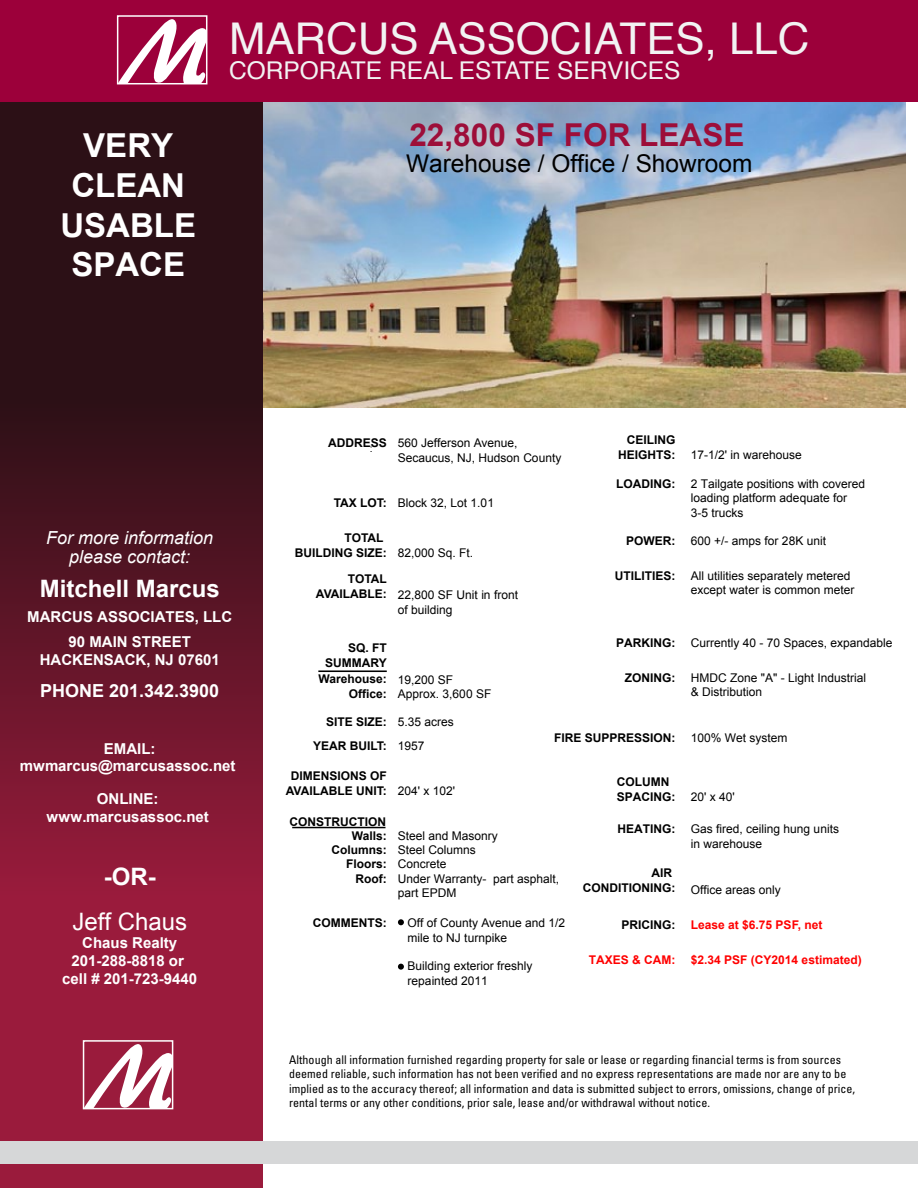
<style>
.page{position:relative;width:918px;height:1188px;background:#fff}
.page>*{position:absolute;margin:0;border:0;box-sizing:border-box;transform-origin:0 0}
.t1{font:43.8px "Helvetica";color:#f2f3f3}
.t2{font:700 33px/39.6px "Arial";color:#fff;text-align:center}
.t3{font:700 31.5px "Arial";color:#9d0e39}
.t4{font:24.45px "Helvetica";color:#f2f3f3}
.t5{font:24.45px "Arial";color:#000}
.t6{font:700 24px "Arial";color:#fff}
.t7{font:24px "Arial";color:#fff}
.t8{font:italic 18px/19.5px "Arial";color:#fff;text-align:center}
.t9{font:700 18px "Arial";color:#fff}
.t10{font:700 15px/18px "Arial";color:#fff;text-align:center}
.t11{font:12px/14.4px "Arial";color:#000}
.t12{font:condensed 12px/14.4px "Univers LT Std";letter-spacing:.005em;color:#000}
.t13{font:700 12px/15px "Arial";color:#000;text-align:right}
.t14{font:700 12px "Arial";color:#f00}
.t15{font:10.2px "Arial";color:#000}
.s1{font-weight:700}
.s2{font-weight:400}
</style>
<div class="page">
<img style="left:262px;top:102px;width:644px;height:305px">
<svg style="left:0;top:102px;width:262px;height:1086px;background:#601527"></svg>
<div style="left:0;top:0;width:918px;height:102px;background:#9c003a"></div>
<div style="left:0;top:1141px;width:918px;height:23px;background:#d6d7d8"></div>
<svg style="left:118px;top:19px;width:89px;height:66px"></svg>
<div style="left:117px;top:15px;width:90px;height:69px;border:2px solid #fff"></div>
<svg style="left:84px;top:1043px;width:89px;height:68px"></svg>
<div style="left:83px;top:1040px;width:90px;height:69px;border:2px solid #fff"></div>
<hr style="left:318px;top:670px;width:69px;height:2px;background:#000">
<svg style="left:398px;top:919px;width:6px;height:6px"></svg>
<svg style="left:398px;top:964px;width:6px;height:6px"></svg>
<hr style="left:292px;top:827px;width:94px;height:1px;background:#000">
<h1 class="t1" style="left:229px;top:5px;width:582px">MARCUS ASSOCIATES, LLC</h1>
<h3 class="t4" style="left:229px;top:52px;width:453px">CORPORATE REAL ESTATE SERVICES</h3>
<h2 class="t2" style="left:60px;top:127px;width:137px">VERY<br>CLEAN<br>USABLE<br>SPACE</h2>
<h3 class="t3" style="left:409px;top:114px;width:337px">22,800 SF FOR LEASE</h3>
<h3 class="t5" style="left:406px;top:148px;width:348px">Warehouse / Office / Showroom</h3>
<h3 class="t8" style="left:46px;top:528px;width:169px">For more information please contact:</h3>
<h3 class="t6" style="left:40px;top:572px;width:182px">Mitchell Marcus</h3>
<p class="t10" style="left:27px;top:608px;width:207px">MARCUS ASSOCIATES, LLC</p>
<p class="t10" style="left:40px;top:633px;width:182px">90 MAIN STREET<br>HACKENSACK, NJ 07601</p>
<h3 class="t9" style="left:40px;top:679px;width:181px">PHONE 201.342.3900</h3>
<p class="t10" style="left:20px;top:741px;width:217px;line-height:17.2px">EMAIL: mwmarcus@marcusassoc.net</p>
<p class="t10" style="left:46px;top:791px;width:164px;line-height:17.2px">ONLINE: www.marcusassoc.net</p>
<h3 class="t6" style="left:104px;top:861px;width:53px">-OR-</h3>
<h3 class="t7" style="left:72px;top:906px;width:116px">Jeff Chaus</h3>
<p class="t10" style="left:62px;top:934px;width:137px">Chaus Realty<br>201-288-8818 or cell # 201-723-9440</p>
<p class="t13" style="left:618px;top:433px;width:59px">CEILING<br>HEIGHTS:</p>
<p class="t13" style="left:328px;top:436px;width:60px">ADDRESS</p>
<p class="t15" style="left:370px;top:441px;width:4px">:</p>
<p class="t11" style="left:398px;top:436px;width:165px">560 Jefferson Avenue,<br>Secaucus, NJ, Hudson County</p>
<p class="t11" style="left:334px;top:496px;width:162px"><span class="s1">TAX LOT:</span> Block 32, Lot 1.01</p>
<p class="t13" style="left:295px;top:531px;width:180px;text-align:left;text-indent:50px">TOTAL<br>BUILDING SIZE: <span class="s2">82,000 Sq. Ft.</span></p>
<p class="t11" style="left:316px;top:571px;width:204px;line-height:15.9px;text-indent:32px"><span class="s1">TOTAL<br>AVAILABLE:</span> 22,800 SF Unit in front</p>
<p class="t11" style="left:398px;top:602px;width:56px">of building</p>
<p class="t13" style="left:319px;top:641px;width:70px">SQ. FT<br>SUMMARY<br>Warehouse:<br>Office:</p>
<p class="t11" style="left:691px;top:447px;width:113px">17-1/2' in warehouse</p>
<p class="t13" style="left:616px;top:477px;width:61px">LOADING:</p>
<p class="t11" style="left:691px;top:477px;width:176px">2 Tailgate positions with covered loading platform adequate for<br>3-5 trucks</p>
<p class="t13" style="left:626px;top:534px;width:51px">POWER:</p>
<p class="t11" style="left:691px;top:534px;width:137px">600 +/- amps for 28K unit</p>
<p class="t13" style="left:615px;top:569px;width:62px">UTILITIES:</p>
<p class="t11" style="left:691px;top:569px;width:165px">All utilities separately metered except water is common meter</p>
<p class="t13" style="left:616px;top:635px;width:61px">PARKING:</p>
<p class="t11" style="left:691px;top:635px;width:203px">Currently 40 - 70 Spaces, expandable</p>
<p class="t13" style="left:625px;top:670px;width:52px">ZONING:</p>
<p class="t11" style="left:691px;top:670px;width:177px">HMDC Zone "A" - Light Industrial &amp; Distribution</p>
<p class="t13" style="left:554px;top:731px;width:123px">FIRE SUPPRESSION:</p>
<p class="t11" style="left:691px;top:730px;width:98px">100% Wet system</p>
<p class="t13" style="left:617px;top:774px;width:60px;text-align:left">COLUMN<br>SPACING:</p>
<p class="t11" style="left:398px;top:672px;width:95px">19,200 SF<br>Approx. 3,600 SF</p>
<p class="t13" style="left:313px;top:711px;width:75px;line-height:23.4px">SITE SIZE:<br>YEAR BUILT:</p>
<p class="t11" style="left:398px;top:711px;width:58px;line-height:23.4px">5.35 acres<br>1957</p>
<p class="t13" style="left:286px;top:769px;width:171px;text-align:left;text-indent:5px">DIMENSIONS OF<br>AVAILABLE UNIT: <span class="s2">204' x 102'</span></p>
<p class="t13" style="left:290px;top:814px;width:99px">CONSTRUCTION<br>Walls:</p>
<p class="t13" style="left:331px;top:843px;width:57px;line-height:14.5px">Columns:<br>Floors:<br>Roof:</p>
<p class="t11" style="left:691px;top:790px;width:45px">20' x 40'</p>
<p class="t13" style="left:618px;top:822px;width:59px">HEATING:</p>
<p class="t11" style="left:691px;top:822px;width:150px">Gas fired, ceiling hung units in warehouse</p>
<p class="t13" style="left:583px;top:866px;width:94px">AIR<br>CONDITIONING:</p>
<p class="t11" style="left:398px;top:830px;width:102px;line-height:13.4px">Steel and Masonry<br>Steel Columns</p>
<p class="t11" style="left:398px;top:857px;width:163px">Concrete<br>Under Warranty- part asphalt, part EPDM</p>
<p class="t11" style="left:691px;top:882px;width:92px">Office areas only</p>
<p class="t13" style="left:313px;top:915px;width:75px">COMMENTS:</p>
<p class="t11" style="left:408px;top:916px;width:159px">Off of County Avenue and 1/2 mile to NJ turnpike</p>
<p class="t11" style="left:408px;top:959px;width:126px">Building exterior freshly repainted 2011</p>
<p class="t13" style="left:622px;top:917px;width:55px">PRICING:</p>
<p class="t14" style="left:691px;top:917px;width:133px">Lease at $6.75 PSF, net</p>
<p class="t14" style="left:589px;top:952px;width:88px">TAXES &amp; CAM:</p>
<p class="t14" style="left:691px;top:952px;width:172px">$2.34 PSF (CY2014 estimated)</p>
<p class="t12" style="left:289px;top:1052px;width:568px">Although all information furnished regarding property for sale or lease or regarding financial terms is from sources deemed reliable, such information has not been verified and no express representations are made nor are any to be implied as to the accuracy thereof; all information and data is submitted subject to errors, omissions, change of price, rental terms or any other conditions, prior sale, lease and/or withdrawal without notice.</p>
</div>
